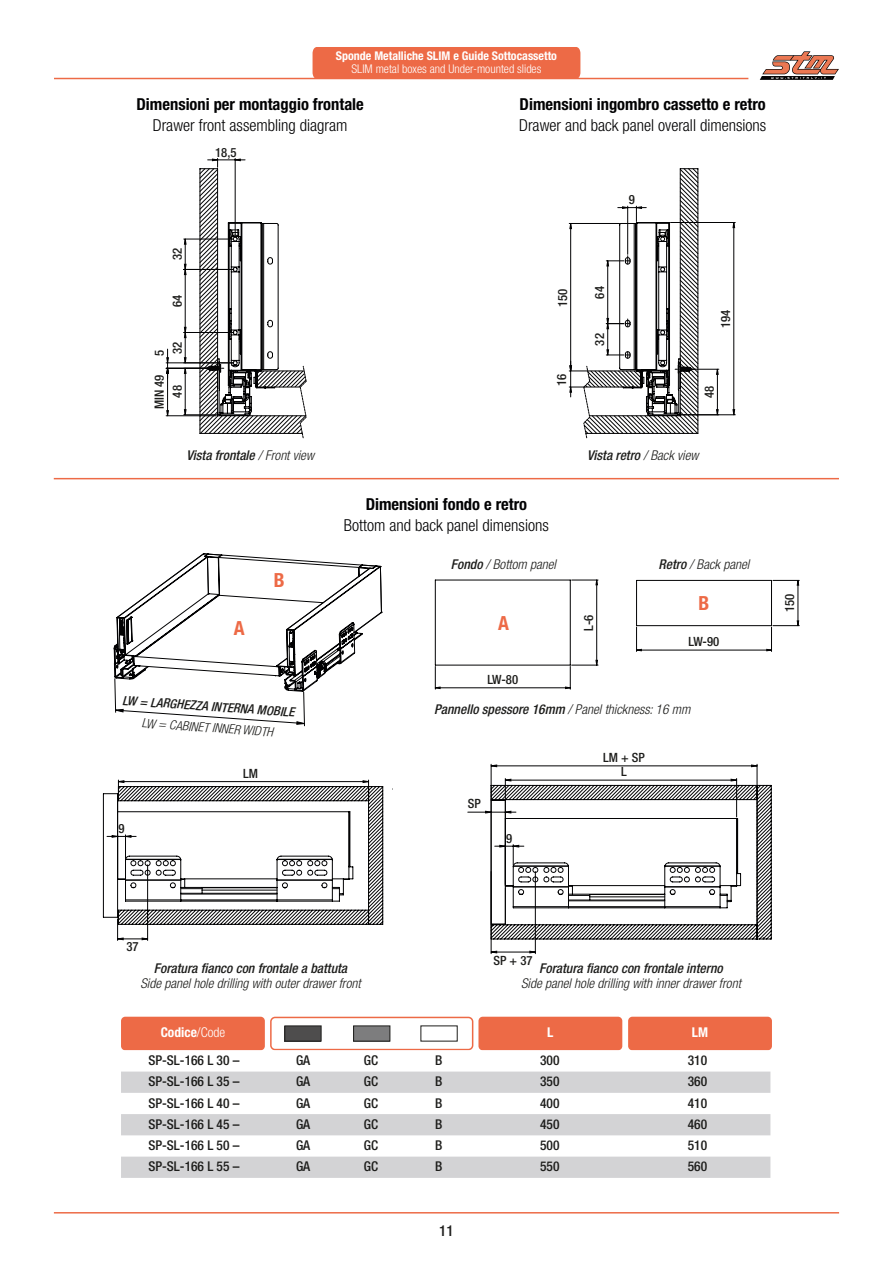
<style>
.page{position:relative;width:893px;height:1263px;background:#fff}
.page>*{position:absolute;margin:0;border:0;box-sizing:border-box;transform-origin:0 0}
.t1{font:700 condensed 19.5px "Helvetica Neue";color:#ed6a46}
.t2{font:300 condensed 16.5px "Helvetica Neue";color:#020203}
.t3{font:700 condensed 16.5px "Helvetica Neue";color:#020203}
.t4{font:500 condensed 15px "Helvetica Neue";color:#1d1d1b}
.t5{font:italic 500 condensed 13.5px "Helvetica Neue";color:#1d1d1b}
.t6{font:500 condensed 13.5px "Helvetica Neue";color:#1d1d1b}
.t7{font:italic 300 condensed 13.5px "Helvetica Neue";color:#1d1d1b}
.t8{font:700 condensed 13.5px "Helvetica Neue";color:#fff}
.t9{font:500 condensed 12.75px/18px "Helvetica Neue";color:#1d1d1b}
.t10{font:italic 500 condensed 12.75px "Helvetica Neue";color:#1d1d1b}
.t11{font:italic 300 condensed 12.75px "Helvetica Neue";color:#1d1d1b}
.t12{font:700 condensed 12px "Helvetica Neue";color:#fff}
.t13{font:300 condensed 12px "Helvetica Neue";color:#fff}
.s1{font-weight:300}
.s2{font-weight:500}
</style>
<div class="page">
<hr style="left:491px;top:206px;width:1px;height:48px;background:#020203">
<hr style="left:471px;top:324px;width:1px;height:31px;background:#020203">
<svg style="left:166px;top:158px;width:141px;height:280px"></svg>
<div style="left:270px;top:1017px;width:203px;height:33px;border:2px solid #ed6a46;border-radius:4px"></div>
<svg style="left:760px;top:51px;width:79px;height:29px"></svg>
<hr style="left:54px;top:78px;width:694px;height:1px;background:#ed6a46">
<hr style="left:54px;top:1212px;width:785px;height:1px;background:#ed6a46">
<div style="left:121px;top:1017px;width:144px;height:33px;background:#ed6a46;border-radius:4px"></div>
<div style="left:478px;top:1017px;width:144px;height:33px;background:#ed6a46;border-radius:4px"></div>
<div style="left:628px;top:1017px;width:144px;height:33px;background:#ed6a46;border-radius:4px"></div>
<div style="left:285px;top:1026px;width:36px;height:15px;background:#4e4d4d"></div>
<div style="left:285px;top:1026px;width:36px;height:15px;border:1px solid #1d1d1b"></div>
<div style="left:354px;top:1026px;width:36px;height:15px;background:#7d7d7e"></div>
<div style="left:353px;top:1026px;width:37px;height:15px;border:1px solid #1d1d1b"></div>
<svg style="left:124px;top:1050px;width:645px;height:1px"></svg>
<svg style="left:121px;top:1071px;width:649px;height:107px;fill:#d3d3d5"></svg>
<hr style="left:491px;top:871px;width:1px;height:83px;background:#020203">
<hr style="left:535px;top:871px;width:1px;height:83px;background:#020203">
<svg style="left:369px;top:786px;width:15px;height:139px"></svg>
<svg style="left:102px;top:779px;width:267px;height:162px"></svg>
<hr style="left:54px;top:478px;width:785px;height:1px;background:#ed6a46">
<svg style="left:114px;top:553px;width:268px;height:173px"></svg>
<hr style="left:435px;top:742px;width:135px;height:1px;background:#020203">
<hr style="left:435px;top:787px;width:135px;height:1px;background:#020203">
<hr style="left:435px;top:812px;width:135px;height:1px;background:#020203">
<svg style="left:462px;top:763px;width:310px;height:190px"></svg>
<svg style="left:435px;top:580px;width:163px;height:110px"></svg>
<svg style="left:636px;top:579px;width:163px;height:72px"></svg>
<hr style="left:679px;top:414px;width:56px;height:1px;background:#020203">
<hr style="left:670px;top:222px;width:65px;height:1px;background:#020203">
<hr style="left:685px;top:369px;width:34px;height:1px;background:#020203">
<svg style="left:733px;top:223px;width:2px;height:191px"></svg>
<svg style="left:716px;top:369px;width:2px;height:46px"></svg>
<svg style="left:568px;top:168px;width:130px;height:270px"></svg>
<div style="left:313px;top:47px;width:267px;height:31px;background:#ed6a46"></div>
<p class="t12" style="left:336px;top:46px;width:223px">Sponde Metalliche SLIM e Guide Sottocassetto</p>
<p class="t13" style="left:352px;top:62px;width:191px">SLIM metal boxes and Under-mounted slides</p>
<p class="t3" style="left:137px;top:91px;width:229px">Dimensioni per montaggio frontale</p>
<p class="t2" style="left:153px;top:116px;width:196px">Drawer front assembling diagram</p>
<p class="t9" style="left:215px;top:143px;width:23px">18,5</p>
<p class="t9" style="left:168px;top:260px;width:14px;rotate:-90deg">32</p>
<p class="t9" style="left:168px;top:307px;width:14px;rotate:-90deg">64</p>
<p class="t9" style="left:150px;top:356px;width:16px;rotate:-90deg">5<br>32</p>
<p class="t3" style="left:520px;top:91px;width:248px">Dimensioni ingombro cassetto e retro</p>
<p class="t2" style="left:519px;top:116px;width:249px">Drawer and back panel overall dimensions</p>
<p class="t9" style="left:629px;top:190px;width:8px">9</p>
<p class="t9" style="left:553px;top:307px;width:20px;rotate:-90deg">150</p>
<p class="t9" style="left:590px;top:299px;width:14px;rotate:-90deg">64</p>
<p class="t9" style="left:590px;top:346px;width:14px;rotate:-90deg">32</p>
<p class="t9" style="left:716px;top:328px;width:20px;rotate:-90deg">194</p>
<p class="t9" style="left:150px;top:409px;width:36px;rotate:-90deg">MIN 49</p>
<p class="t9" style="left:553px;top:386px;width:14px;rotate:-90deg">16</p>
<p class="t9" style="left:168px;top:398px;width:14px;rotate:-90deg">48</p>
<p class="t9" style="left:700px;top:398px;width:14px;rotate:-90deg">48</p>
<p class="t5" style="left:186px;top:447px;width:129px">Vista frontale <span class="s1">/ Front view</span></p>
<p class="t5" style="left:587px;top:447px;width:113px">Vista retro <span class="s1">/ Back view</span></p>
<h1 class="t1" style="left:234px;top:612px;width:12px">A</h1>
<h1 class="t1" style="left:274px;top:564px;width:12px">B</h1>
<p class="t10" style="left:123px;top:692px;width:174px;rotate:4deg">LW = LARGHEZZA INTERNA MOBILE</p>
<p class="t11" style="left:142px;top:715px;width:133px;rotate:4deg">LW = CABINET INNER WIDTH</p>
<p class="t9" style="left:118px;top:819px;width:8px">9</p>
<p class="t9" style="left:243px;top:764px;width:16px">LM</p>
<p class="t3" style="left:366px;top:491px;width:163px">Dimensioni fondo e retro</p>
<p class="t2" style="left:344px;top:516px;width:206px">Bottom and back panel dimensions</p>
<p class="t7" style="left:451px;top:556px;width:107px"><span class="s2">Fondo</span> / Bottom panel</p>
<h1 class="t1" style="left:498px;top:607px;width:12px">A</h1>
<p class="t9" style="left:487px;top:670px;width:32px">LW-80</p>
<p class="t9" style="left:579px;top:631px;width:18px;rotate:-90deg">L-6</p>
<p class="t7" style="left:659px;top:556px;width:92px"><span class="s2">Retro</span> / Back panel</p>
<h1 class="t1" style="left:698px;top:587px;width:12px">B</h1>
<p class="t9" style="left:689px;top:633px;width:32px">LW-90</p>
<p class="t5" style="left:434px;top:701px;width:258px">Pannello spessore 16mm <span class="s1">/ Panel thickness: 16 mm</span></p>
<p class="t9" style="left:468px;top:795px;width:14px">SP</p>
<p class="t9" style="left:506px;top:829px;width:8px">9</p>
<p class="t9" style="left:603px;top:750px;width:43px;line-height:14.2px;text-align:center">LM + SP<br>L</p>
<p class="t9" style="left:781px;top:612px;width:20px;rotate:-90deg">150</p>
<p class="t9" style="left:126px;top:938px;width:14px">37</p>
<p class="t5" style="left:154px;top:960px;width:195px">Foratura fianco con frontale a battuta</p>
<p class="t7" style="left:140px;top:976px;width:222px">Side panel hole drilling with outer drawer front</p>
<p class="t9" style="left:494px;top:951px;width:41px">SP + 37</p>
<p class="t5" style="left:539px;top:960px;width:185px">Foratura fianco con frontale interno</p>
<p class="t7" style="left:521px;top:976px;width:221px">Side panel hole drilling with inner drawer front</p>
<p class="t8" style="left:161px;top:1021px;width:66px">Codice<span class="s1">/Code</span></p>
<p class="t8" style="left:547px;top:1021px;width:8px">L</p>
<p class="t8" style="left:692px;top:1021px;width:18px">LM</p>
<p class="t6" style="left:148px;top:1052px;width:93px">SP-SL-166 L 30 –</p>
<p class="t6" style="left:296px;top:1052px;width:16px">GA</p>
<p class="t6" style="left:364px;top:1052px;width:16px">GC</p>
<p class="t6" style="left:435px;top:1052px;width:9px">B</p>
<p class="t6" style="left:540px;top:1052px;width:21px">300</p>
<p class="t6" style="left:688px;top:1052px;width:21px">310</p>
<p class="t6" style="left:148px;top:1073px;width:93px">SP-SL-166 L 35 –</p>
<p class="t6" style="left:296px;top:1073px;width:16px">GA</p>
<p class="t6" style="left:364px;top:1073px;width:16px">GC</p>
<p class="t6" style="left:435px;top:1073px;width:9px">B</p>
<p class="t6" style="left:540px;top:1073px;width:21px">350</p>
<p class="t6" style="left:688px;top:1073px;width:21px">360</p>
<p class="t6" style="left:148px;top:1095px;width:93px">SP-SL-166 L 40 –</p>
<p class="t6" style="left:296px;top:1095px;width:16px">GA</p>
<p class="t6" style="left:364px;top:1095px;width:16px">GC</p>
<p class="t6" style="left:435px;top:1095px;width:9px">B</p>
<p class="t6" style="left:540px;top:1095px;width:21px">400</p>
<p class="t6" style="left:688px;top:1095px;width:21px">410</p>
<p class="t6" style="left:148px;top:1116px;width:93px">SP-SL-166 L 45 –</p>
<p class="t6" style="left:296px;top:1116px;width:16px">GA</p>
<p class="t6" style="left:364px;top:1116px;width:16px">GC</p>
<p class="t6" style="left:435px;top:1116px;width:9px">B</p>
<p class="t6" style="left:540px;top:1116px;width:21px">450</p>
<p class="t6" style="left:688px;top:1116px;width:21px">460</p>
<p class="t6" style="left:148px;top:1137px;width:93px">SP-SL-166 L 50 –</p>
<p class="t6" style="left:296px;top:1137px;width:16px">GA</p>
<p class="t6" style="left:364px;top:1137px;width:16px">GC</p>
<p class="t6" style="left:435px;top:1137px;width:9px">B</p>
<p class="t6" style="left:540px;top:1137px;width:21px">500</p>
<p class="t6" style="left:688px;top:1137px;width:21px">510</p>
<p class="t6" style="left:148px;top:1158px;width:93px">SP-SL-166 L 55 –</p>
<p class="t6" style="left:296px;top:1158px;width:16px">GA</p>
<p class="t6" style="left:364px;top:1158px;width:16px">GC</p>
<p class="t6" style="left:435px;top:1158px;width:9px">B</p>
<p class="t6" style="left:540px;top:1158px;width:21px">550</p>
<p class="t6" style="left:688px;top:1158px;width:21px">560</p>
<p class="t4" style="left:439px;top:1222px;width:16px">11</p>
</div>
